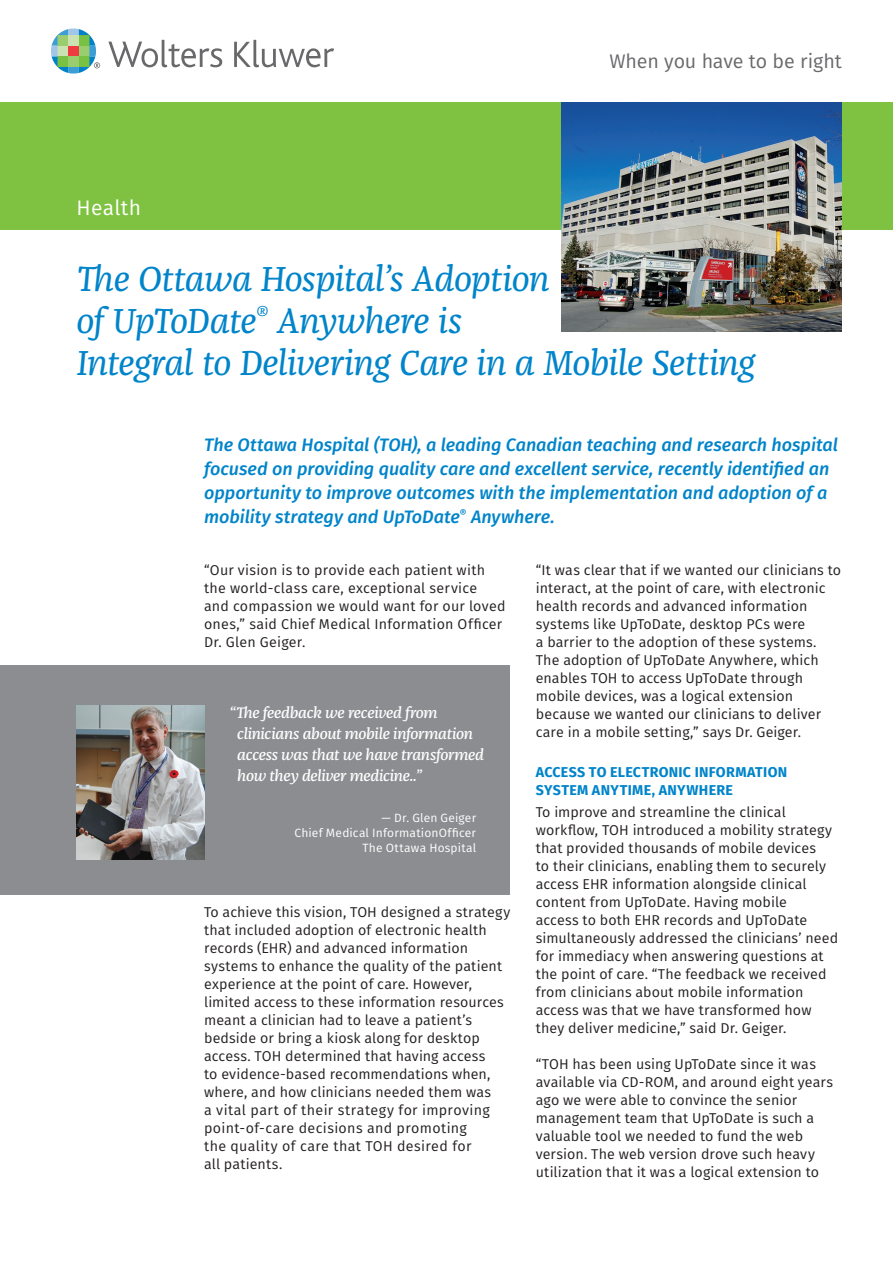
<style>
.page{position:relative;width:893px;height:1263px;background:#fff}
.page>*{position:absolute;margin:0;border:0;box-sizing:border-box;transform-origin:0 0}
.t1{font:italic 36px/42px "Franziska Pro";letter-spacing:-.02em;color:#0084ca}
.t2{font:21px "Fira Sans";letter-spacing:.015em;color:#fff}
.t3{font:19.65px "Fira Sans";letter-spacing:-.005em;color:#69696c}
.t4{font:italic 500 18px/24px "Fira Sans";letter-spacing:-.005em;color:#0084ca}
.t5{font:italic 500 15.75px/21px "Franziska Pro";letter-spacing:-.02em;color:#fff}
.t6{font:14.25px/18px "Fira Sans";letter-spacing:.01em;color:#231f20}
.t7{font:700 14.25px/18px "Fira Sans";letter-spacing:.02em;color:#0084ca}
.t8{font:12px/15px "Fira Sans";letter-spacing:.015em;color:#fff;text-align:right}
</style>
<div class="page">
<svg style="left:108px;top:40px;width:114px;height:27px"></svg>
<svg style="left:234px;top:40px;width:100px;height:27px"></svg>
<svg style="left:51px;top:28px;width:49px;height:46px"></svg>
<div style="left:0;top:102px;width:893px;height:128px;background:#7fc241"></div>
<img style="left:561px;top:102px;width:281px;height:230px">
<div style="left:0;top:666px;width:510px;height:229px;background:#8b8d90"></div>
<img style="left:77px;top:706px;width:127px;height:153px">
<h2 class="t2" style="left:77px;top:192px;width:66px">Health</h2>
<h3 class="t3" style="left:609px;top:47px;width:234px">When you have to be right</h3>
<h1 class="t1" style="left:77px;top:258px;width:681px">The Ottawa Hospital’s Adoption<br>of UpToDate<sup>®</sup> Anywhere is<br>Integral to Delivering Care in a Mobile Setting</h1>
<p class="t4" style="left:204px;top:431px;width:635px">The Ottawa Hospital (TOH), a leading Canadian teaching and research hospital focused on providing quality care and excellent service, recently identified an opportunity to improve outcomes with the implementation and adoption of a mobility strategy and UpToDate<sup>®</sup> Anywhere.</p>
<p class="t6" style="left:204px;top:560px;width:303px">“Our vision is to provide each patient with the world-class care, exceptional service and compassion we would want for our loved ones,” said Chief Medical Information Officer Dr. Glen Geiger.</p>
<p class="t5" style="left:237px;top:702px;width:248px;text-indent:-8px">“The feedback we received from clinicians about mobile information access was that we have transformed how they deliver medicine..”</p>
<p class="t8" style="left:294px;top:810px;width:183px">— Dr. Glen Geiger<br>Chief Medical InformationOfficer<br>The Ottawa Hospital</p>
<p class="t6" style="left:204px;top:902px;width:308px">To achieve this vision, TOH designed a strategy that included adoption of electronic health records (EHR) and advanced information systems to enhance the quality of the patient experience at the point of care. However, limited access to these information resources meant a clinician had to leave a patient’s bedside or bring a kiosk along for desktop access. TOH determined that having access<br>to evidence-based recommendations when, where, and how clinicians needed them was<br>a vital part of their strategy for improving point-of-care decisions and promoting<br>the quality of care that TOH desired for<br>all patients.</p>
<p class="t6" style="left:536px;top:560px;width:307px">“It was clear that if we wanted our clinicians to interact, at the point of care, with electronic health records and advanced information systems like UpToDate, desktop PCs were<br>a barrier to the adoption of these systems.<br>The adoption of UpToDate Anywhere, which enables TOH to access UpToDate through mobile devices, was a logical extension because we wanted our clinicians to deliver care in a mobile setting,” says Dr. Geiger.</p>
<p class="t7" style="left:536px;top:762px;width:253px">ACCESS TO ELECTRONIC INFORMATION<br>SYSTEM ANYTIME, ANYWHERE</p>
<p class="t6" style="left:536px;top:803px;width:304px">To improve and streamline the clinical workflow, TOH introduced a mobility strategy that provided thousands of mobile devices<br>to their clinicians, enabling them to securely access EHR information alongside clinical content from UpToDate. Having mobile<br>access to both EHR records and UpToDate simultaneously addressed the clinicians’ need for immediacy when answering questions at the point of care. “The feedback we received from clinicians about mobile information access was that we have transformed how they deliver medicine,” said Dr. Geiger.</p>
<p class="t6" style="left:536px;top:1055px;width:299px">“TOH has been using UpToDate since it was available via CD-ROM, and around eight years ago we were able to convince the senior management team that UpToDate is such a valuable tool we needed to fund the web version. The web version drove such heavy utilization that it was a logical extension to</p>
</div>
